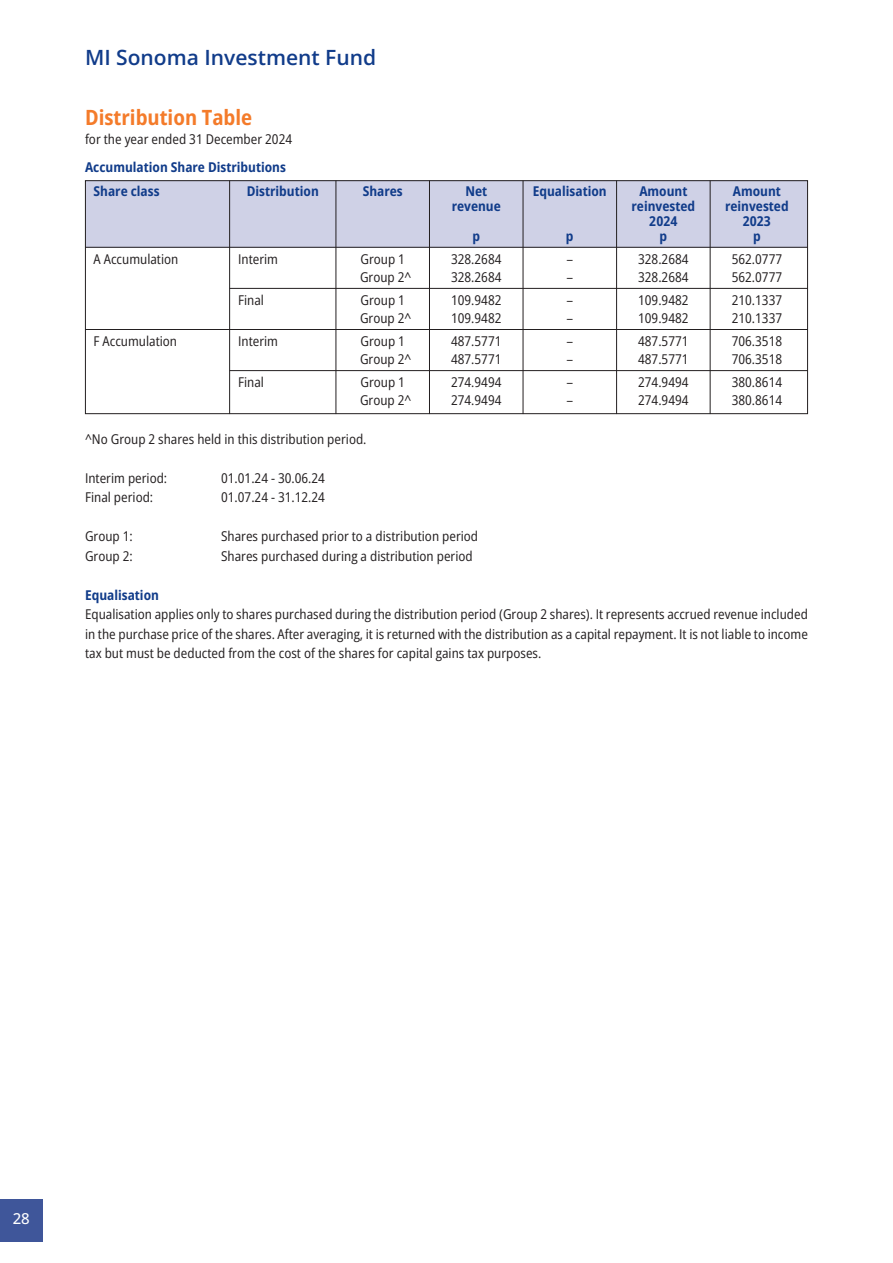
<style>
.page{position:relative;width:893px;height:1263px;background:#fff}
.page>*{position:absolute;margin:0;border:0;box-sizing:border-box;transform-origin:0 0}
.t1{font:600 21px "Open Sans";color:#113c8a}
.t2{font:700 semi-condensed 21px "Open Sans";color:#f47b2a}
.t3{font:500 15px "Open Sans";color:#fff}
.t4{font:semi-condensed 13.5px/19.5px "Open Sans";color:#231f20;text-align:justify}
.t5{font:700 semi-condensed 13.5px "Open Sans";color:#113c8a}
</style>
<div class="page">
<div style="left:0;top:1199px;width:43px;height:43px;background:#3f569a"></div>
<div style="left:85px;top:180px;width:723px;height:67px;background:#cfd1e6"></div>
<div style="left:85px;top:180px;width:723px;height:234px;border:1px solid #231f20"></div>
<hr style="left:429px;top:180px;width:1px;height:234px;background:#231f20">
<hr style="left:229px;top:180px;width:1px;height:234px;background:#231f20">
<hr style="left:336px;top:180px;width:1px;height:234px;background:#231f20">
<hr style="left:523px;top:181px;width:1px;height:233px;background:#231f20">
<hr style="left:616px;top:181px;width:1px;height:233px;background:#231f20">
<hr style="left:710px;top:181px;width:1px;height:233px;background:#231f20">
<hr style="left:85px;top:247px;width:723px;height:1px;background:#231f20">
<hr style="left:230px;top:288px;width:578px;height:1px;background:#231f20">
<hr style="left:85px;top:329px;width:723px;height:1px;background:#231f20">
<hr style="left:230px;top:370px;width:578px;height:1px;background:#231f20">
<p class="t1" style="left:85px;top:43px;width:293px">MI Sonoma Investment Fund</p>
<p class="t2" style="left:85px;top:102px;width:169px">Distribution Table</p>
<p class="t4" style="left:85px;top:129px;width:209px">for the year ended 31 December 2024</p>
<p class="t5" style="left:85px;top:158px;width:202px">Accumulation Share Distributions</p>
<p class="t5" style="left:94px;top:181px;width:68px">Share class</p>
<p class="t5" style="left:247px;top:181px;width:74px">Distribution</p>
<p class="t5" style="left:363px;top:181px;width:42px">Shares</p>
<p class="t5" style="left:465px;top:181px;width:23px">Net</p>
<p class="t5" style="left:533px;top:181px;width:75px">Equalisation</p>
<p class="t5" style="left:639px;top:181px;width:50px">Amount</p>
<p class="t5" style="left:733px;top:181px;width:50px">Amount</p>
<p class="t5" style="left:452px;top:196px;width:51px">revenue</p>
<p class="t5" style="left:632px;top:196px;width:65px">reinvested</p>
<p class="t5" style="left:725px;top:196px;width:65px">reinvested</p>
<p class="t5" style="left:649px;top:211px;width:30px">2024</p>
<p class="t5" style="left:743px;top:211px;width:30px">2023</p>
<p class="t5" style="left:472px;top:226px;width:9px">p</p>
<p class="t5" style="left:566px;top:226px;width:9px">p</p>
<p class="t5" style="left:659px;top:226px;width:9px">p</p>
<p class="t5" style="left:753px;top:226px;width:9px">p</p>
<p class="t4" style="left:94px;top:249px;width:86px">A Accumulation</p>
<p class="t4" style="left:238px;top:249px;width:41px">Interim</p>
<p class="t4" style="left:360px;top:249px;width:46px">Group 1</p>
<p class="t4" style="left:451px;top:249px;width:52px">328.2684</p>
<p class="t4" style="left:566px;top:249px;width:8px">–</p>
<p class="t4" style="left:638px;top:249px;width:52px">328.2684</p>
<p class="t4" style="left:732px;top:249px;width:52px">562.0777</p>
<p class="t4" style="left:360px;top:267px;width:53px">Group 2^</p>
<p class="t4" style="left:451px;top:267px;width:52px">328.2684</p>
<p class="t4" style="left:566px;top:267px;width:8px">–</p>
<p class="t4" style="left:638px;top:267px;width:52px">328.2684</p>
<p class="t4" style="left:732px;top:267px;width:52px">562.0777</p>
<p class="t4" style="left:238px;top:290px;width:27px">Final</p>
<p class="t4" style="left:360px;top:290px;width:46px">Group 1</p>
<p class="t4" style="left:451px;top:290px;width:52px">109.9482</p>
<p class="t4" style="left:566px;top:290px;width:8px">–</p>
<p class="t4" style="left:638px;top:290px;width:52px">109.9482</p>
<p class="t4" style="left:732px;top:290px;width:52px">210.1337</p>
<p class="t4" style="left:360px;top:308px;width:53px">Group 2^</p>
<p class="t4" style="left:451px;top:308px;width:52px">109.9482</p>
<p class="t4" style="left:566px;top:308px;width:8px">–</p>
<p class="t4" style="left:638px;top:308px;width:52px">109.9482</p>
<p class="t4" style="left:732px;top:308px;width:52px">210.1337</p>
<p class="t4" style="left:94px;top:331px;width:85px">F Accumulation</p>
<p class="t4" style="left:238px;top:331px;width:41px">Interim</p>
<p class="t4" style="left:360px;top:331px;width:46px">Group 1</p>
<p class="t4" style="left:451px;top:331px;width:52px">487.5771</p>
<p class="t4" style="left:566px;top:331px;width:8px">–</p>
<p class="t4" style="left:638px;top:331px;width:52px">487.5771</p>
<p class="t4" style="left:732px;top:331px;width:52px">706.3518</p>
<p class="t4" style="left:360px;top:349px;width:53px">Group 2^</p>
<p class="t4" style="left:451px;top:349px;width:52px">487.5771</p>
<p class="t4" style="left:566px;top:349px;width:8px">–</p>
<p class="t4" style="left:638px;top:349px;width:52px">487.5771</p>
<p class="t4" style="left:732px;top:349px;width:52px">706.3518</p>
<p class="t4" style="left:238px;top:372px;width:27px">Final</p>
<p class="t4" style="left:360px;top:372px;width:46px">Group 1</p>
<p class="t4" style="left:451px;top:372px;width:52px">274.9494</p>
<p class="t4" style="left:566px;top:372px;width:8px">–</p>
<p class="t4" style="left:638px;top:372px;width:52px">274.9494</p>
<p class="t4" style="left:732px;top:372px;width:52px">380.8614</p>
<p class="t4" style="left:360px;top:390px;width:53px">Group 2^</p>
<p class="t4" style="left:451px;top:390px;width:52px">274.9494</p>
<p class="t4" style="left:566px;top:390px;width:8px">–</p>
<p class="t4" style="left:638px;top:390px;width:52px">274.9494</p>
<p class="t4" style="left:732px;top:390px;width:52px">380.8614</p>
<p class="t4" style="left:85px;top:429px;width:283px">^No Group 2 shares held in this distribution period.</p>
<p class="t4" style="left:85px;top:468px;width:84px">Interim period:</p>
<p class="t4" style="left:221px;top:468px;width:105px">01.01.24 - 30.06.24</p>
<p class="t4" style="left:85px;top:487px;width:70px">Final period:</p>
<p class="t4" style="left:221px;top:487px;width:105px">01.07.24 - 31.12.24</p>
<p class="t4" style="left:85px;top:526px;width:49px">Group 1:</p>
<p class="t4" style="left:221px;top:526px;width:258px">Shares purchased prior to a distribution period</p>
<p class="t4" style="left:85px;top:546px;width:49px">Group 2:</p>
<p class="t4" style="left:221px;top:546px;width:253px">Shares purchased during a distribution period</p>
<p class="t5" style="left:85px;top:585px;width:75px">Equalisation</p>
<p class="t4" style="left:85px;top:604px;width:724px">Equalisation applies only to shares purchased during the distribution period (Group 2 shares). It represents accrued revenue included in the purchase price of the shares. After averaging, it is returned with the distribution as a capital repayment. It is not liable to income tax but must be deducted from the cost of the shares for capital gains tax purposes.</p>
<p class="t3" style="left:13px;top:1208px;width:19px">28</p>
</div>
